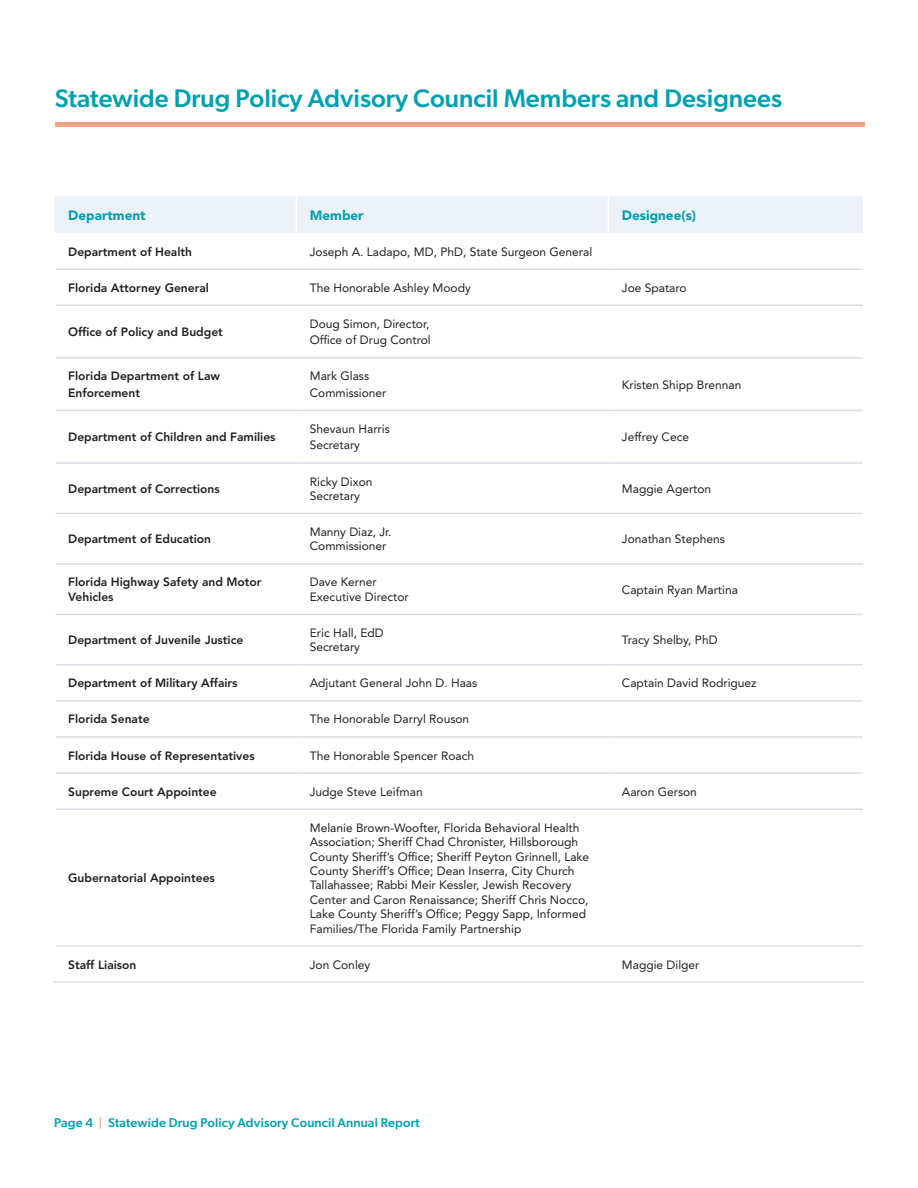
<style>
.page{position:relative;width:918px;height:1188px;background:#fff}
.page>*{position:absolute;margin:0;border:0;box-sizing:border-box;transform-origin:0 0}
.t1{font:500 25.5px "Gibson";color:#00a0af}
.t2{font:900 13.5px "Avenir LT Std";color:#00a0af}
.t3{font:500 12.75px "Gibson";letter-spacing:.01em;color:#00a0af}
.t4{font:12px/14.4px "Avenir LT Std";color:#231f20}
.t5{font:800 12px/16.5px "Avenir LT Std";color:#231f20}
.s1{color:#f7a484}
</style>
<div class="page">
<div style="left:55px;top:196px;width:808px;height:37px;background:#ecf1f7"></div>
<hr style="left:56px;top:268px;width:240px;height:2px;background:#d9dee5">
<hr style="left:296px;top:268px;width:312px;height:2px;background:#d9dee5">
<hr style="left:608px;top:268px;width:255px;height:2px;background:#d9dee5">
<hr style="left:56px;top:304px;width:240px;height:2px;background:#d9dee5">
<hr style="left:296px;top:304px;width:312px;height:2px;background:#d9dee5">
<hr style="left:608px;top:304px;width:255px;height:2px;background:#d9dee5">
<hr style="left:56px;top:357px;width:240px;height:2px;background:#d9dee5">
<hr style="left:296px;top:357px;width:312px;height:2px;background:#d9dee5">
<hr style="left:608px;top:357px;width:255px;height:2px;background:#d9dee5">
<hr style="left:296px;top:196px;width:1px;height:37px;background:#fff">
<hr style="left:608px;top:196px;width:1px;height:37px;background:#fff">
<hr style="left:56px;top:410px;width:240px;height:1px;background:#d9dee5">
<hr style="left:296px;top:410px;width:312px;height:1px;background:#d9dee5">
<hr style="left:608px;top:410px;width:255px;height:1px;background:#d9dee5">
<hr style="left:56px;top:462px;width:240px;height:2px;background:#d9dee5">
<hr style="left:296px;top:462px;width:312px;height:2px;background:#d9dee5">
<hr style="left:608px;top:462px;width:255px;height:2px;background:#d9dee5">
<hr style="left:56px;top:513px;width:240px;height:1px;background:#d9dee5">
<hr style="left:296px;top:513px;width:312px;height:1px;background:#d9dee5">
<hr style="left:608px;top:513px;width:255px;height:1px;background:#d9dee5">
<hr style="left:56px;top:563px;width:240px;height:2px;background:#d9dee5">
<hr style="left:296px;top:563px;width:312px;height:2px;background:#d9dee5">
<hr style="left:608px;top:563px;width:255px;height:2px;background:#d9dee5">
<hr style="left:56px;top:614px;width:240px;height:1px;background:#d9dee5">
<hr style="left:296px;top:614px;width:312px;height:1px;background:#d9dee5">
<hr style="left:608px;top:614px;width:255px;height:1px;background:#d9dee5">
<hr style="left:56px;top:664px;width:240px;height:2px;background:#d9dee5">
<hr style="left:296px;top:664px;width:312px;height:2px;background:#d9dee5">
<hr style="left:608px;top:664px;width:255px;height:2px;background:#d9dee5">
<hr style="left:56px;top:700px;width:240px;height:2px;background:#d9dee5">
<hr style="left:296px;top:700px;width:312px;height:2px;background:#d9dee5">
<hr style="left:608px;top:700px;width:255px;height:2px;background:#d9dee5">
<hr style="left:56px;top:736px;width:240px;height:2px;background:#d9dee5">
<hr style="left:296px;top:736px;width:312px;height:2px;background:#d9dee5">
<hr style="left:608px;top:736px;width:255px;height:2px;background:#d9dee5">
<hr style="left:56px;top:772px;width:240px;height:2px;background:#d9dee5">
<hr style="left:296px;top:772px;width:312px;height:2px;background:#d9dee5">
<hr style="left:608px;top:772px;width:255px;height:2px;background:#d9dee5">
<hr style="left:56px;top:808px;width:240px;height:2px;background:#d9dee5">
<hr style="left:296px;top:808px;width:312px;height:2px;background:#d9dee5">
<hr style="left:608px;top:808px;width:255px;height:2px;background:#d9dee5">
<hr style="left:56px;top:945px;width:240px;height:2px;background:#d9dee5">
<hr style="left:296px;top:945px;width:312px;height:2px;background:#d9dee5">
<hr style="left:608px;top:945px;width:255px;height:2px;background:#d9dee5">
<hr style="left:54px;top:981px;width:242px;height:2px;background:#d9dee5">
<hr style="left:296px;top:981px;width:312px;height:2px;background:#d9dee5">
<hr style="left:608px;top:981px;width:256px;height:2px;background:#d9dee5">
<hr style="left:55px;top:122px;width:810px;height:4px;background:#f7a484">
<p class="t1" style="left:55px;top:83px;width:729px">Statewide Drug Policy Advisory Council Members and Designees</p>
<p class="t2" style="left:68px;top:207px;width:79px">Department</p>
<p class="t2" style="left:310px;top:207px;width:55px">Member</p>
<p class="t2" style="left:622px;top:207px;width:76px">Designee(s)</p>
<p class="t5" style="left:68px;top:243px;width:125px">Department of Health</p>
<p class="t4" style="left:310px;top:244px;width:284px">Joseph A. Ladapo, MD, PhD, State Surgeon General</p>
<p class="t5" style="left:68px;top:279px;width:142px">Florida Attorney General</p>
<p class="t4" style="left:310px;top:280px;width:162px">The Honorable Ashley Moody</p>
<p class="t4" style="left:622px;top:280px;width:66px">Joe Spataro</p>
<p class="t5" style="left:68px;top:324px;width:156px">Office of Policy and Budget</p>
<p class="t4" style="left:310px;top:317px;width:121px">Doug Simon, Director,</p>
<p class="t4" style="left:310px;top:333px;width:122px">Office of Drug Control</p>
<p class="t5" style="left:68px;top:368px;width:153px">Florida Department of Law<br>Enforcement</p>
<p class="t4" style="left:310px;top:369px;width:61px">Mark Glass</p>
<p class="t4" style="left:310px;top:386px;width:78px">Commissioner</p>
<p class="t5" style="left:68px;top:429px;width:209px">Department of Children and Families</p>
<p class="t5" style="left:68px;top:480px;width:153px">Department of Corrections</p>
<p class="t5" style="left:68px;top:531px;width:144px">Department of Education</p>
<p class="t4" style="left:310px;top:422px;width:82px">Shevaun Harris</p>
<p class="t4" style="left:310px;top:438px;width:52px">Secretary</p>
<p class="t4" style="left:310px;top:474px;width:64px">Ricky Dixon</p>
<p class="t4" style="left:310px;top:489px;width:52px">Secretary</p>
<p class="t4" style="left:310px;top:525px;width:83px">Manny Diaz, Jr.</p>
<p class="t4" style="left:310px;top:539px;width:78px">Commissioner</p>
<p class="t5" style="left:68px;top:575px;width:195px;line-height:14.4px">Florida Highway Safety and Motor<br>Vehicles</p>
<p class="t4" style="left:310px;top:575px;width:68px">Dave Kerner</p>
<p class="t4" style="left:310px;top:590px;width:100px">Executive Director</p>
<p class="t5" style="left:68px;top:632px;width:177px">Department of Juvenile Justice</p>
<p class="t4" style="left:310px;top:626px;width:76px">Eric Hall, EdD</p>
<p class="t4" style="left:310px;top:640px;width:52px">Secretary</p>
<p class="t4" style="left:622px;top:377px;width:121px">Kristen Shipp Brennan</p>
<p class="t4" style="left:622px;top:430px;width:69px">Jeffrey Cece</p>
<p class="t4" style="left:622px;top:481px;width:91px">Maggie Agerton</p>
<p class="t4" style="left:622px;top:532px;width:104px">Jonathan Stephens</p>
<p class="t4" style="left:622px;top:582px;width:118px">Captain Ryan Martina</p>
<p class="t4" style="left:622px;top:633px;width:97px">Tracy Shelby, PhD</p>
<p class="t5" style="left:68px;top:675px;width:171px">Department of Military Affairs</p>
<p class="t4" style="left:310px;top:676px;width:169px">Adjutant General John D. Haas</p>
<p class="t4" style="left:622px;top:676px;width:136px">Captain David Rodriguez</p>
<p class="t5" style="left:68px;top:711px;width:83px">Florida Senate</p>
<p class="t4" style="left:310px;top:712px;width:161px">The Honorable Darryl Rouson</p>
<p class="t5" style="left:68px;top:747px;width:188px">Florida House of Representatives</p>
<p class="t4" style="left:310px;top:748px;width:166px">The Honorable Spencer Roach</p>
<p class="t5" style="left:68px;top:783px;width:150px">Supreme Court Appointee</p>
<p class="t4" style="left:310px;top:784px;width:114px">Judge Steve Leifman</p>
<p class="t4" style="left:622px;top:784px;width:76px">Aaron Gerson</p>
<p class="t5" style="left:68px;top:870px;width:148px">Gubernatorial Appointees</p>
<p class="t4" style="left:310px;top:820px;width:281px">Melanie Brown-Woofter, Florida Behavioral Health Association; Sheriff Chad Chronister, Hillsborough County Sheriff’s Office; Sheriff Peyton Grinnell, Lake County Sheriff’s Office; Dean Inserra, City Church Tallahassee; Rabbi Meir Kessler, Jewish Recovery Center and Caron Renaissance; Sheriff Chris Nocco, Lake County Sheriff’s Office; Peggy Sapp, Informed Families/The Florida Family Partnership</p>
<p class="t5" style="left:68px;top:956px;width:70px">Staff Liaison</p>
<p class="t4" style="left:310px;top:957px;width:62px">Jon Conley</p>
<p class="t4" style="left:622px;top:957px;width:79px">Maggie Dilger</p>
<p class="t3" style="left:54px;top:1115px;width:367px">Page 4 <span class="s1">|</span> Statewide Drug Policy Advisory Council Annual Report</p>
</div>
